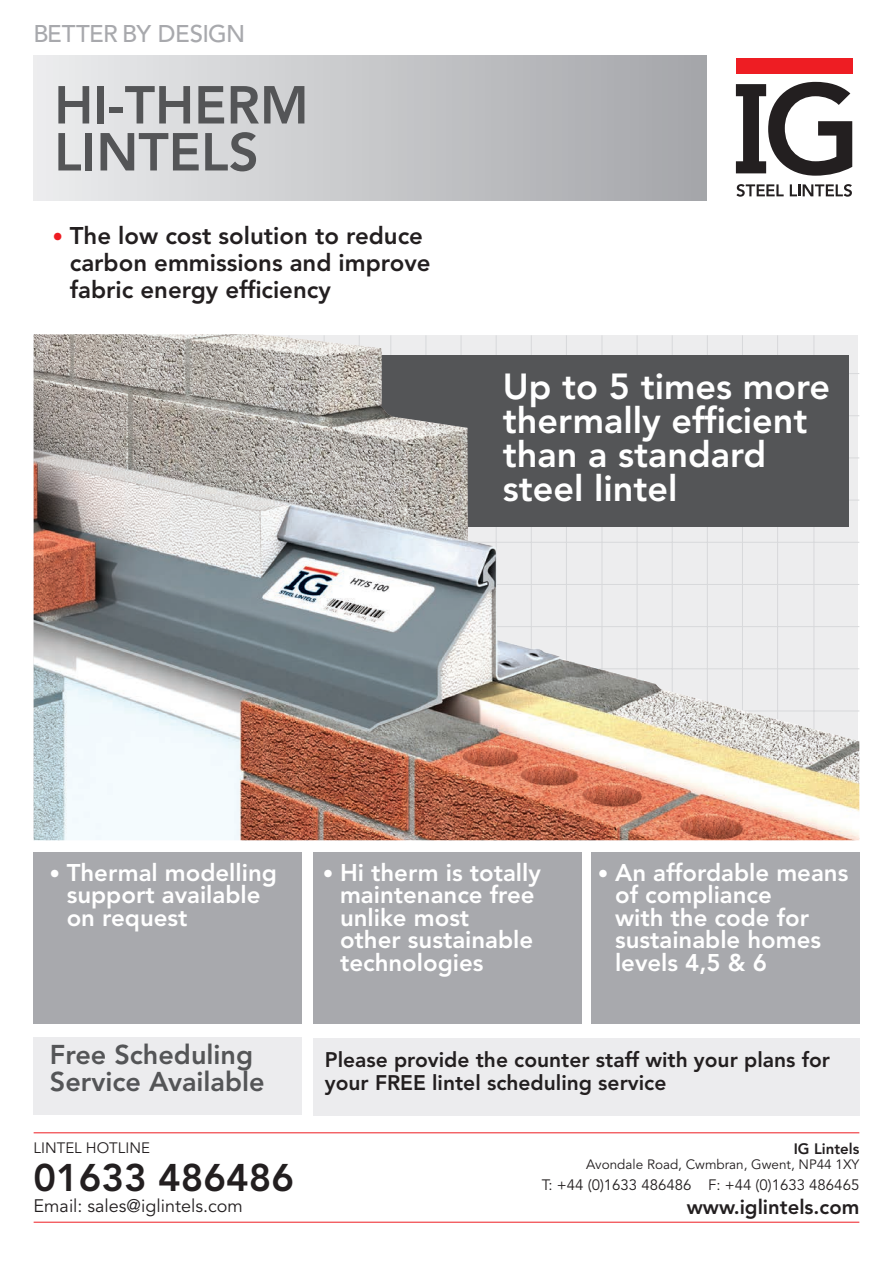
<style>
.page{position:relative;width:893px;height:1263px;background:#fff}
.page>*{position:absolute;margin:0;border:0;box-sizing:border-box;transform-origin:0 0}
.t1{font:800 52.8px "Avenir LT Std";color:#545557}
.t2{font:800 38.25px "Avenir LT Std";color:#231f20}
.t3{font:800 36px/34px "Avenir LT Std";color:#fff}
.t4{font:800 27px/27px "Avenir LT Std";color:#545557}
.t5{font:800 24px/22.5px "Avenir LT Std";color:#fff}
.t6{font:800 24px/27px "Avenir LT Std";color:#231f20}
.t7{font:500 24px "Avenir LT Std";letter-spacing:-.03em;color:#a8a9ad}
.t8{font:800 21px/22.5px "Avenir LT Std";color:#231f20}
.t9{font:800 20.25px "Avenir LT Std";color:#231f20}
.t10{font:18px "Avenir LT Std";color:#231f20}
.t11{font:15px "Avenir LT Std";color:#231f20}
.t12{font:800 15px "Avenir LT Std";color:#231f20}
.t13{font:13.5px "Avenir LT Std";color:#231f20}
.s1{font-family:"Calibri";font-weight:400;color:#ee1d23}
.s2{font-family:"Calibri";font-weight:400}
</style>
<div class="page">
<div style="left:34px;top:1037px;width:268px;height:78px;background:#ececee"></div>
<div style="left:313px;top:1038px;width:546px;height:78px;background:#ececee"></div>
<div style="left:34px;top:852px;width:268px;height:171px;background:#a8a9ad"></div>
<div style="left:313px;top:852px;width:268px;height:171px;background:#a8a9ad"></div>
<div style="left:591px;top:852px;width:268px;height:171px;background:#a8a9ad"></div>
<hr style="left:34px;top:1132px;width:825px;height:1px;background:#ee1d23">
<hr style="left:34px;top:1222px;width:825px;height:1px;background:#ee1d23">
<div style="left:34px;top:56px;width:672px;height:144px;background:linear-gradient(to right,#ebeced,#a4a5a9)"></div>
<div style="left:736px;top:58px;width:116px;height:15px;background:#ee1d23"></div>
<svg style="left:736px;top:82px;width:116px;height:94px"></svg>
<svg style="left:736px;top:184px;width:48px;height:13px"></svg>
<svg style="left:790px;top:184px;width:62px;height:13px"></svg>
<img style="left:34px;top:334px;width:825px;height:506px">
<p class="t7" style="left:34px;top:20px;width:213px">BETTER BY DESIGN</p>
<p class="t1" style="left:54px;top:74px;width:256px">HI-THERM</p>
<p class="t1" style="left:54px;top:121px;width:206px">LINTELS</p>
<p class="t6" style="left:70px;top:223px;width:362px;text-indent:-18px"><span class="s1">•</span> The low cost solution to reduce carbon emmissions and improve fabric energy efficiency</p>
<p class="t3" style="left:503px;top:370px;width:329px">Up to 5 times more thermally efficient than a standard steel lintel</p>
<p class="t5" style="left:67px;top:861px;width:212px;text-indent:-18px"><span class="s2">•</span> Thermal modelling support available on request</p>
<p class="t4" style="left:50px;top:1041px;width:216px">Free Scheduling<br>Service Available</p>
<p class="t11" style="left:34px;top:1139px;width:118px">LINTEL HOTLINE</p>
<p class="t2" style="left:34px;top:1155px;width:262px">01633 486486</p>
<p class="t10" style="left:34px;top:1195px;width:211px">Email: sales@iglintels.com</p>
<p class="t5" style="left:322px;top:861px;width:220px;text-align:center"><span class="s2">•</span> Hi therm is totally maintenance free</p>
<p class="t5" style="left:340px;top:906px;width:195px">unlike most other sustainable technologies</p>
<p class="t5" style="left:615px;top:861px;width:235px;text-indent:-18px"><span class="s2">•</span> An affordable means of compliance<br>with the code for sustainable homes levels 4,5 &amp; 6</p>
<p class="t8" style="left:325px;top:1049px;width:507px">Please provide the counter staff with your plans for your FREE lintel scheduling service</p>
<p class="t12" style="left:794px;top:1140px;width:67px">IG Lintels</p>
<p class="t13" style="left:586px;top:1156px;width:275px">Avondale Road, Cwmbran, Gwent, NP44 1XY</p>
<p class="t11" style="left:542px;top:1176px;width:319px">T: +44 (0)1633 486486 F: +44 (0)1633 486465</p>
<p class="t9" style="left:687px;top:1195px;width:174px">www.iglintels.com</p>
</div>
